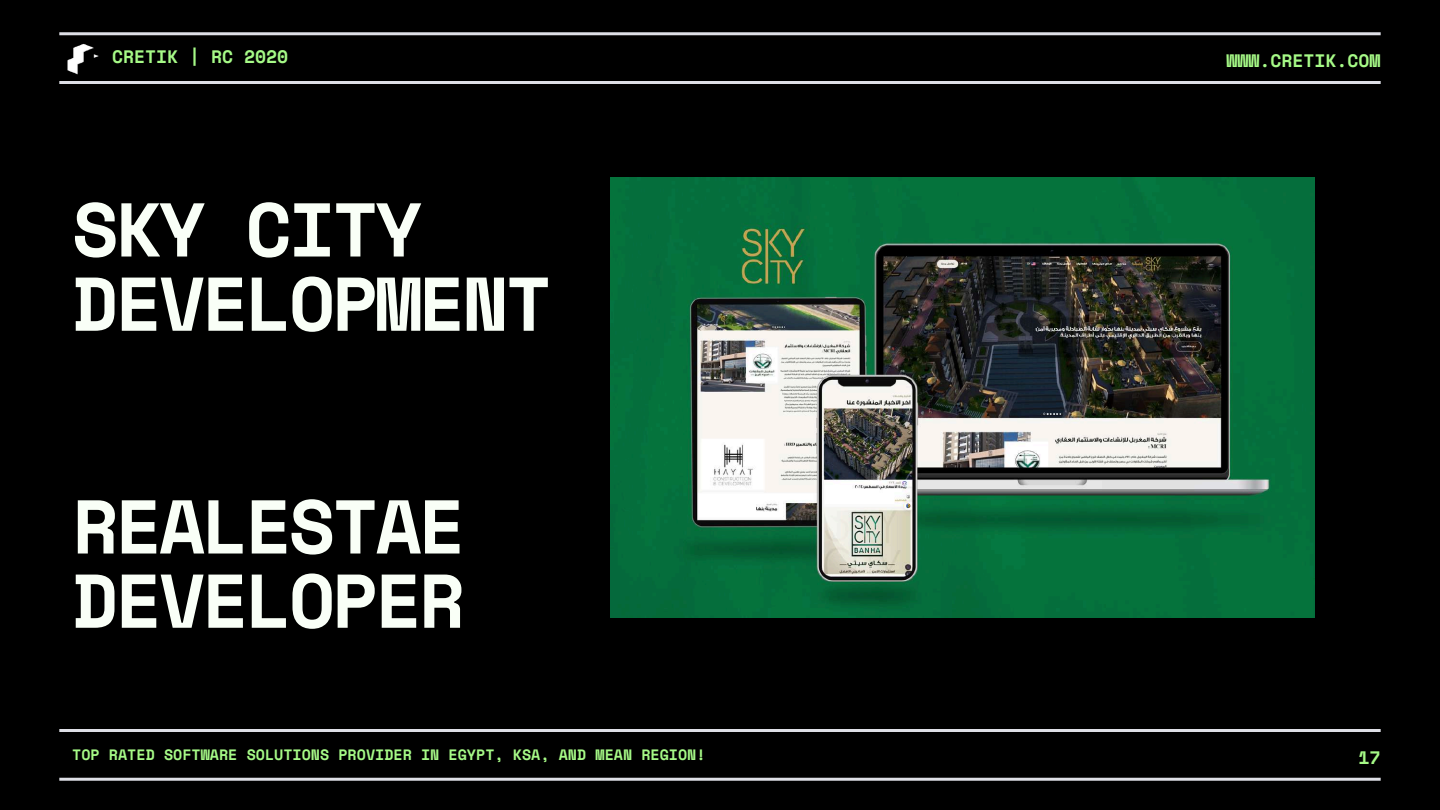
<style>
.page{position:relative;width:1440px;height:810px;background:#000}
.page>*{position:absolute;margin:0;border:0;box-sizing:border-box;transform-origin:0 0}
.t1{font:700 76px/74.2px "Space Mono";letter-spacing:-.04em;color:#f9fff7}
.t2{font:700 18px "Space Mono";color:#a6fa87}
.t3{font:700 15px "Space Mono";color:#a6fa87}
</style>
<div class="page">
<hr style="left:59px;top:778px;width:1322px;height:3px;background:#dedfe6">
<hr style="left:59px;top:729px;width:1322px;height:3px;background:#dedfe6">
<hr style="left:59px;top:81px;width:1322px;height:3px;background:#dedfe6">
<hr style="left:59px;top:32px;width:1322px;height:3px;background:#dedfe6">
<img style="left:59px;top:34px;width:49px;height:49px">
<img style="left:611px;top:177px;width:704px;height:440px">
<p class="t2" style="left:112px;top:43px;width:178px">CRETIK | RC 2020</p>
<p class="t2" style="left:1226px;top:47px;width:156px">WWW.CRETIK.COM</p>
<h1 class="t1" style="left:72px;top:191px;width:481px">SKY CITY<br>DEVELOPMENT</h1>
<h1 class="t1" style="left:72px;top:488px;width:395px">REALESTAE<br>DEVELOPER</h1>
<p class="t3" style="left:72px;top:743px;width:635px">TOP RATED SOFTWARE SOLUTIONS PROVIDER IN EGYPT, KSA, AND MEAN REGION!</p>
<p class="t2" style="left:1359px;top:744px;width:24px">17</p>
</div>
